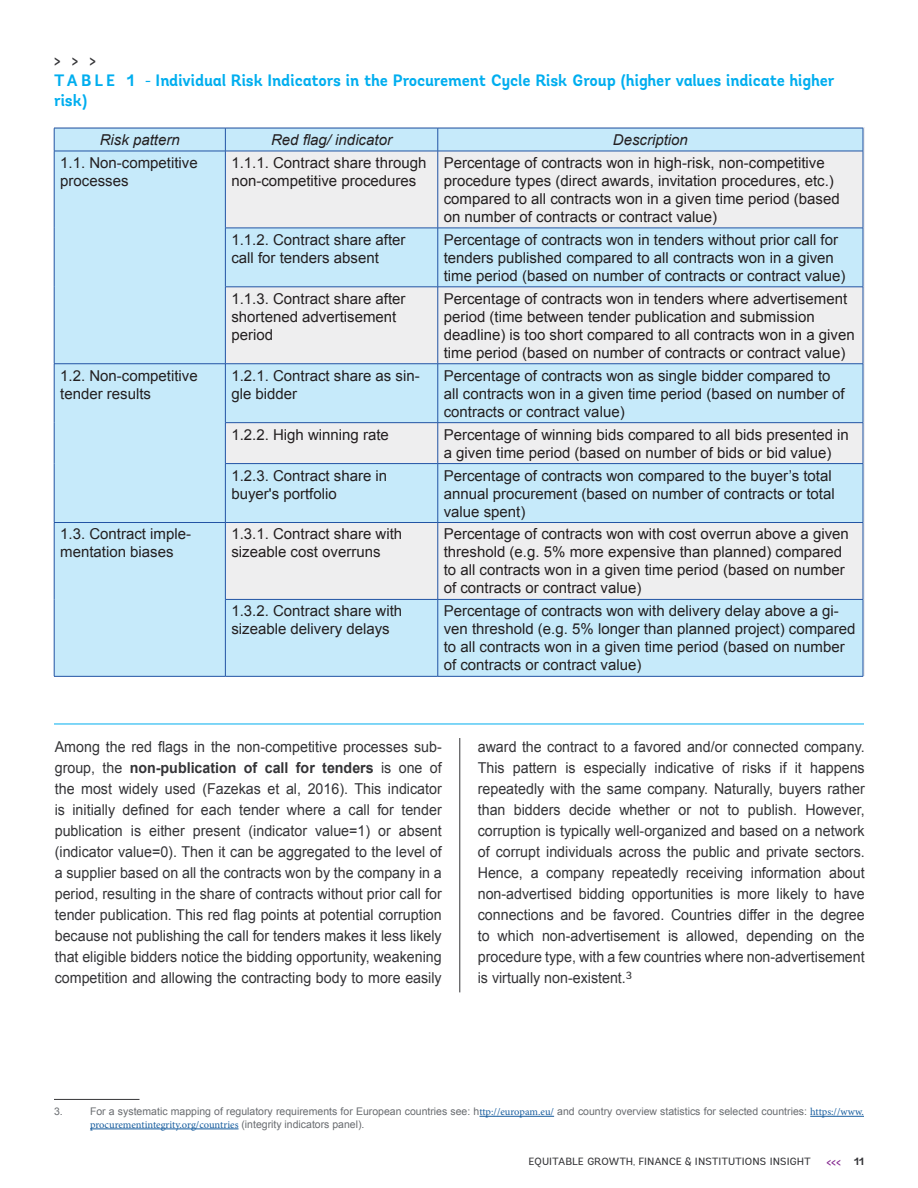
<style>
.page{position:relative;width:918px;height:1188px;background:#fff}
.page>*{position:absolute;margin:0;border:0;box-sizing:border-box;transform-origin:0 0}
.t1{font:700 16.5px/19.8px "Andes";letter-spacing:-.005em;color:#00aeef;scale:.95 1}
.t2{font:700 16.5px "Andes";color:#343437;scale:.95 1}
.t3{font:15px/18px "Arial";color:#231f20}
.body{font:15px/21px "Arial";color:#343437;text-align:justify;scale:.95 1}
.t4{font:italic 15px "Arial";color:#231f20}
.t5{font:700 12px "Andes";color:#862b91;scale:.95 1}
.t6{font:10.5px/12.6px "Arial";color:#696c70}
.t7{font:10.5px "Andes";letter-spacing:-.015em;color:#343437}
.s1{font-weight:700}
.s2{font-family:"Minion Pro";color:#175d9e}
.s3{font-size:10.5px;color:#343437}
</style>
<div class="page">
<svg style="left:55px;top:129px;width:808px;height:547px;background:#d8ebf4"></svg>
<div style="left:55px;top:152px;width:170px;height:524px;background:#c6eafa"></div>
<hr style="left:54px;top:128px;width:171px;height:1px;background:#2254a4">
<svg style="left:54px;top:128px;width:1px;height:23px"></svg>
<hr style="left:225px;top:128px;width:213px;height:1px;background:#2254a4">
<svg style="left:225px;top:128px;width:1px;height:23px"></svg>
<hr style="left:438px;top:128px;width:425px;height:1px;background:#2254a4">
<svg style="left:438px;top:128px;width:1px;height:23px"></svg>
<svg style="left:863px;top:128px;width:1px;height:23px"></svg>
<hr style="left:54px;top:151px;width:171px;height:1px;background:#2254a4">
<hr style="left:54px;top:151px;width:1px;height:77px;background:#2254a4">
<hr style="left:225px;top:151px;width:213px;height:1px;background:#2254a4">
<hr style="left:225px;top:151px;width:1px;height:77px;background:#2254a4">
<hr style="left:438px;top:151px;width:425px;height:1px;background:#2254a4">
<hr style="left:438px;top:151px;width:1px;height:77px;background:#2254a4">
<hr style="left:863px;top:151px;width:1px;height:77px;background:#2254a4">
<hr style="left:54px;top:228px;width:1px;height:59px;background:#2254a4">
<hr style="left:225px;top:228px;width:213px;height:1px;background:#2254a4">
<hr style="left:225px;top:228px;width:1px;height:59px;background:#2254a4">
<hr style="left:438px;top:228px;width:425px;height:1px;background:#2254a4">
<hr style="left:438px;top:228px;width:1px;height:59px;background:#2254a4">
<hr style="left:863px;top:228px;width:1px;height:59px;background:#2254a4">
<hr style="left:54px;top:287px;width:1px;height:77px;background:#2254a4">
<hr style="left:225px;top:287px;width:213px;height:1px;background:#2254a4">
<hr style="left:225px;top:287px;width:1px;height:77px;background:#2254a4">
<hr style="left:438px;top:287px;width:425px;height:1px;background:#2254a4">
<hr style="left:438px;top:287px;width:1px;height:77px;background:#2254a4">
<hr style="left:863px;top:287px;width:1px;height:77px;background:#2254a4">
<hr style="left:54px;top:363px;width:171px;height:1px;background:#2254a4">
<hr style="left:54px;top:364px;width:1px;height:59px;background:#2254a4">
<hr style="left:225px;top:363px;width:213px;height:1px;background:#2254a4">
<hr style="left:225px;top:364px;width:1px;height:58px;background:#2254a4">
<hr style="left:438px;top:363px;width:425px;height:1px;background:#2254a4">
<hr style="left:438px;top:364px;width:1px;height:58px;background:#2254a4">
<hr style="left:863px;top:364px;width:1px;height:58px;background:#2254a4">
<hr style="left:54px;top:423px;width:1px;height:41px;background:#2254a4">
<hr style="left:225px;top:422px;width:213px;height:1px;background:#2254a4">
<hr style="left:225px;top:423px;width:1px;height:40px;background:#2254a4">
<hr style="left:438px;top:422px;width:425px;height:1px;background:#2254a4">
<hr style="left:438px;top:423px;width:1px;height:40px;background:#2254a4">
<hr style="left:863px;top:423px;width:1px;height:40px;background:#2254a4">
<hr style="left:54px;top:464px;width:1px;height:58px;background:#2254a4">
<hr style="left:225px;top:463px;width:213px;height:1px;background:#2254a4">
<hr style="left:225px;top:464px;width:1px;height:58px;background:#2254a4">
<hr style="left:438px;top:463px;width:425px;height:1px;background:#2254a4">
<hr style="left:438px;top:464px;width:1px;height:58px;background:#2254a4">
<hr style="left:863px;top:464px;width:1px;height:58px;background:#2254a4">
<hr style="left:54px;top:522px;width:171px;height:1px;background:#2254a4">
<hr style="left:54px;top:523px;width:1px;height:76px;background:#2254a4">
<hr style="left:225px;top:522px;width:213px;height:1px;background:#2254a4">
<hr style="left:225px;top:523px;width:1px;height:76px;background:#2254a4">
<hr style="left:438px;top:522px;width:425px;height:1px;background:#2254a4">
<hr style="left:438px;top:523px;width:1px;height:76px;background:#2254a4">
<hr style="left:863px;top:523px;width:1px;height:76px;background:#2254a4">
<hr style="left:54px;top:599px;width:1px;height:77px;background:#2254a4">
<hr style="left:225px;top:599px;width:213px;height:1px;background:#2254a4">
<hr style="left:225px;top:600px;width:1px;height:76px;background:#2254a4">
<hr style="left:438px;top:599px;width:425px;height:1px;background:#2254a4">
<hr style="left:438px;top:600px;width:1px;height:76px;background:#2254a4">
<hr style="left:863px;top:600px;width:1px;height:76px;background:#2254a4">
<hr style="left:54px;top:676px;width:171px;height:1px;background:#2254a4">
<hr style="left:225px;top:676px;width:213px;height:1px;background:#2254a4">
<hr style="left:438px;top:676px;width:425px;height:1px;background:#2254a4">
<hr style="left:460px;top:738px;width:1px;height:254px;background:#343437">
<hr style="left:479px;top:1116px;width:75px;height:1px;background:#175d9e">
<hr style="left:810px;top:1116px;width:54px;height:1px;background:#175d9e">
<hr style="left:90px;top:1129px;width:149px;height:1px;background:#175d9e">
<hr style="left:54px;top:1099px;width:86px;height:1px;background:#343437">
<hr style="left:54px;top:724px;width:810px;height:1px;background:#00aeef">
<p class="t2" style="left:54px;top:50px;width:45px">&gt; &gt; &gt;</p>
<p class="t1" style="left:54px;top:71px;width:823px">TA B L E 1 - Individual Risk Indicators in the Procurement Cycle Risk Group (higher values indicate higher risk)</p>
<p class="t4" style="left:100px;top:130px;width:82px">Risk pattern</p>
<p class="t4" style="left:271px;top:130px;width:122px">Red flag/ indicator</p>
<p class="t4" style="left:613px;top:130px;width:77px">Description</p>
<p class="t3" style="left:60px;top:154px;width:139px">1.1. Non-competitive processes</p>
<p class="t3" style="left:231px;top:154px;width:197px">1.1.1. Contract share through non-competitive procedures</p>
<p class="t3" style="left:444px;top:154px;width:397px">Percentage of contracts won in high-risk, non-competitive procedure types (direct awards, invitation procedures, etc.) compared to all contracts won in a given time period (based on number of contracts or contract value)</p>
<p class="t3" style="left:231px;top:231px;width:176px">1.1.2. Contract share after call for tenders absent</p>
<p class="t3" style="left:444px;top:231px;width:403px">Percentage of contracts won in tenders without prior call for tenders published compared to all contracts won in a given time period (based on number of contracts or contract value)</p>
<p class="t3" style="left:231px;top:290px;width:176px">1.1.3. Contract share after shortened advertisement period</p>
<p class="t3" style="left:444px;top:290px;width:413px">Percentage of contracts won in tenders where advertisement period (time between tender publication and submission deadline) is too short compared to all contracts won in a given time period (based on number of contracts or contract value)</p>
<p class="t3" style="left:60px;top:367px;width:139px">1.2. Non-competitive tender results</p>
<p class="t3" style="left:231px;top:367px;width:190px">1.2.1. Contract share as sin&shy;gle bidder</p>
<p class="t3" style="left:444px;top:367px;width:403px">Percentage of contracts won as single bidder compared to all contracts won in a given time period (based on number of contracts or contract value)</p>
<p class="t3" style="left:231px;top:425px;width:159px">1.2.2. High winning rate</p>
<p class="t3" style="left:444px;top:425px;width:407px">Percentage of winning bids compared to all bids presented in a given time period (based on number of bids or bid value)</p>
<p class="t3" style="left:231px;top:466px;width:157px">1.2.3. Contract share in buyer's portfolio</p>
<p class="t3" style="left:444px;top:466px;width:393px">Percentage of contracts won compared to the buyer’s total annual procurement (based on number of contracts or total value spent)</p>
<p class="t3" style="left:60px;top:525px;width:132px">1.3. Contract imple&shy;mentation biases</p>
<p class="t3" style="left:231px;top:525px;width:172px">1.3.1. Contract share with sizeable cost overruns</p>
<p class="t3" style="left:444px;top:525px;width:407px">Percentage of contracts won with cost overrun above a given threshold (e.g. 5% more expensive than planned) compared to all contracts won in a given time period (based on number of contracts or contract value)</p>
<p class="t3" style="left:231px;top:602px;width:172px">1.3.2. Contract share with sizeable delivery delays</p>
<p class="t3" style="left:444px;top:602px;width:413px">Percentage of contracts won with delivery delay above a gi&shy;ven threshold (e.g. 5% longer than planned project) compared to all contracts won in a given time period (based on number of contracts or contract value)</p>
<p class="body" style="left:55px;top:737px;width:409px">Among the red flags in the non-competitive processes sub&shy;group, the <span class="s1">non-publication of call for tenders</span> is one of the most widely used (Fazekas et al, 2016). This indicator is initially defined for each tender where a call for tender publication is either present (indicator value=1) or absent (indicator value=0). Then it can be aggregated to the level of a supplier based on all the contracts won by the company in a period, resulting in the share of contracts without prior call for tender publication. This red flag points at potential corruption because not publishing the call for tenders makes it less likely that eligible bidders notice the bidding opportunity, weakening competition and allowing the contracting body to more easily</p>
<p class="body" style="left:478px;top:737px;width:409px">award the contract to a favored and/or connected company.<br>This pattern is especially indicative of risks if it happens repeatedly with the same company. Naturally, buyers rather than bidders decide whether or not to publish. However, corruption is typically well-organized and based on a network of corrupt individuals across the public and private sectors.<br>Hence, a company repeatedly receiving information about non-advertised bidding opportunities is more likely to have connections and be favored. Countries differ in the degree to which non-advertisement is allowed, depending on the procedure type, with a few countries where non-advertisement is virtually non-existent.<sup>3</sup></p>
<p class="t6" style="left:54px;top:1105px;width:10px">3.</p>
<p class="t6" style="left:90px;top:1105px;width:775px">For a systematic mapping of regulatory requirements for European countries see: h<span class="s2">ttp://europam.eu/</span> and country overview statistics for selected countries: <span class="s2">https://www. procurementintegrity.org/countries</span> (integrity indicators panel).</p>
<p class="t7" style="left:529px;top:1155px;width:284px">EQUITABLE GROWTH, FINANCE &amp; INSTITUTIONS INSIGHT</p>
<p class="t5" style="left:826px;top:1154px;width:41px">&lt;&lt;&lt; <span class="s3">11</span></p>
</div>
